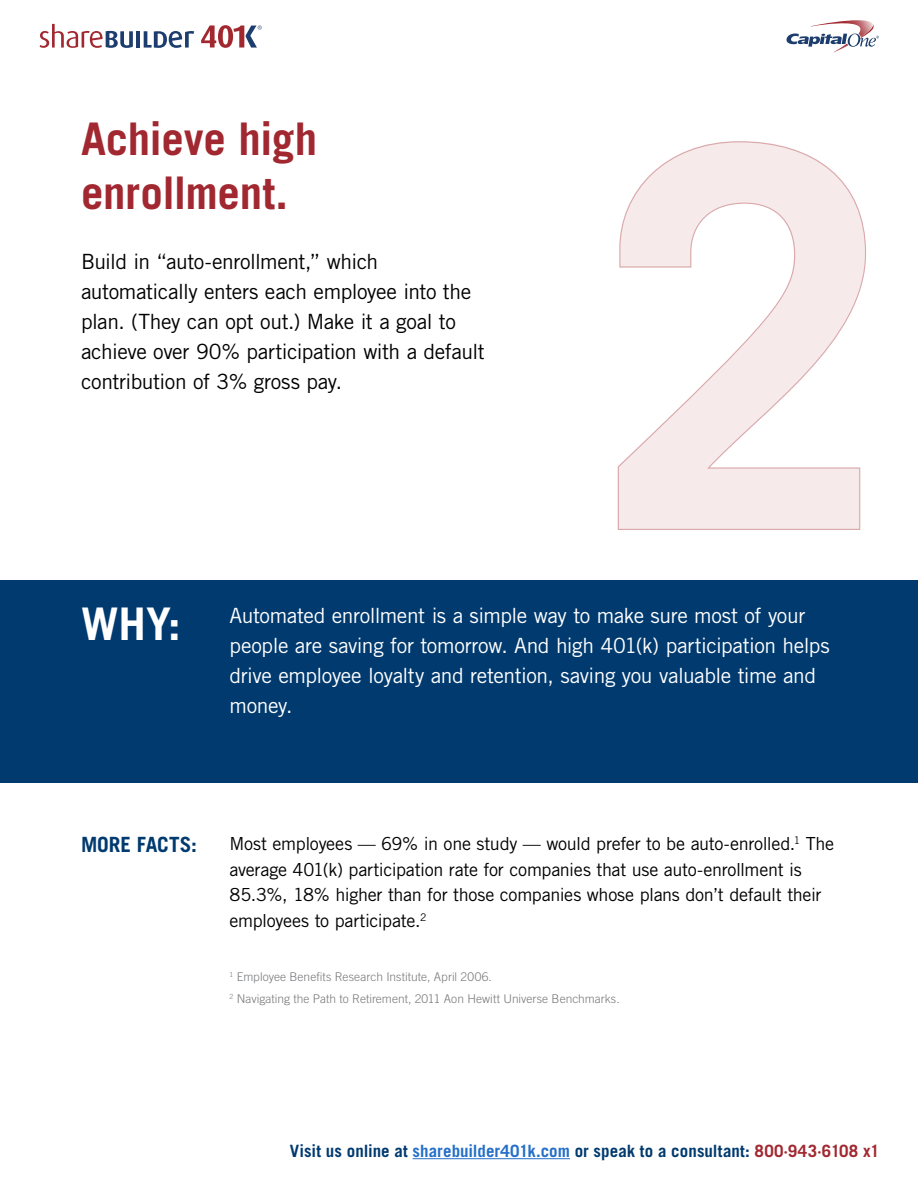
<style>
.page{position:relative;width:918px;height:1188px;background:#fff}
.page>*{position:absolute;margin:0;border:0;box-sizing:border-box;transform-origin:0 0}
.t1{font:700 528px "Trade Gothic LT Std";color:#f6eaea}
.t2{font:700 45px/54px "Trade Gothic LT Std";letter-spacing:-.01em;color:#a12830}
.t3{font:700 45px "Trade Gothic LT Std";color:#fff}
.t4{font:21px/30px "Trade Gothic LT Std";letter-spacing:-.02em;color:#fff}
.t5{font:21px/30px "Trade Gothic LT Std";letter-spacing:-.02em;color:#000}
.t6{font:700 21px "Trade Gothic LT Std";color:#003a6f}
.t7{font:18px/25.5px "Trade Gothic LT Std";letter-spacing:-.02em;color:#000}
.t8{font:700 16.95px "Trade Gothic LT Std";letter-spacing:.005em;color:#003a6f}
.t9{font:300 12px/21.8px "Trade Gothic LT Std";letter-spacing:.005em;color:#77787b}
.s1{color:#246fc8}
.s2{color:#a12830}
</style>
<div class="page">
<svg style="left:786px;top:20px;width:93px;height:32px"></svg>
<hr style="left:137px;top:31px;width:3px;height:17px;background:#1c3d6d">
<svg style="left:144px;top:31px;width:50px;height:17px"></svg>
<svg style="left:40px;top:24px;width:93px;height:24px"></svg>
<svg style="left:201px;top:25px;width:61px;height:23px"></svg>
<hr style="left:413px;top:1158px;width:157px;height:1px;background:#246fc8">
<div style="left:0;top:580px;width:918px;height:203px;background:#003a6f"></div>
<svg style="left:617px;top:141px;width:249px;height:389px"></svg>
<h2 class="t2" style="left:81px;top:112px;width:238px">Achieve high enrollment.</h2>
<p class="t5" style="left:81px;top:247px;width:405px">Build in “auto-enrollment,” which automatically enters each employee into the plan. (They can opt out.) Make it a goal to achieve over 90% participation with a default contribution of 3% gross pay.</p>
<h1 class="t1" style="left:598px;top:16px;width:295px">2</h1>
<h2 class="t3" style="left:81px;top:596px;width:101px">WHY:</h2>
<p class="t4" style="left:229px;top:600px;width:602px">Automated enrollment is a simple way to make sure most of your people are saving for tomorrow. And high 401(k) participation helps drive employee loyalty and retention, saving you valuable time and money.</p>
<p class="t6" style="left:81px;top:832px;width:118px">MORE FACTS:</p>
<p class="t7" style="left:230px;top:831px;width:606px">Most employees — 69% in one study — would prefer to be auto-enrolled.<sup>1</sup> The average 401(k) participation rate for companies that use auto-enrollment is 85.3%, 18% higher than for those companies whose plans don’t default their employees to participate.<sup>2</sup></p>
<p class="t9" style="left:230px;top:966px;width:392px"><sup>1</sup> Employee Benefits Research Institute, April 2006.<br><sup>2</sup> Navigating the Path to Retirement, 2011 Aon Hewitt Universe Benchmarks.</p>
<p class="t8" style="left:290px;top:1141px;width:591px">Visit us online at <span class="s1">sharebuilder401k.com</span> or speak to a consultant: <span class="s2">800·943·6108 x1</span></p>
</div>
